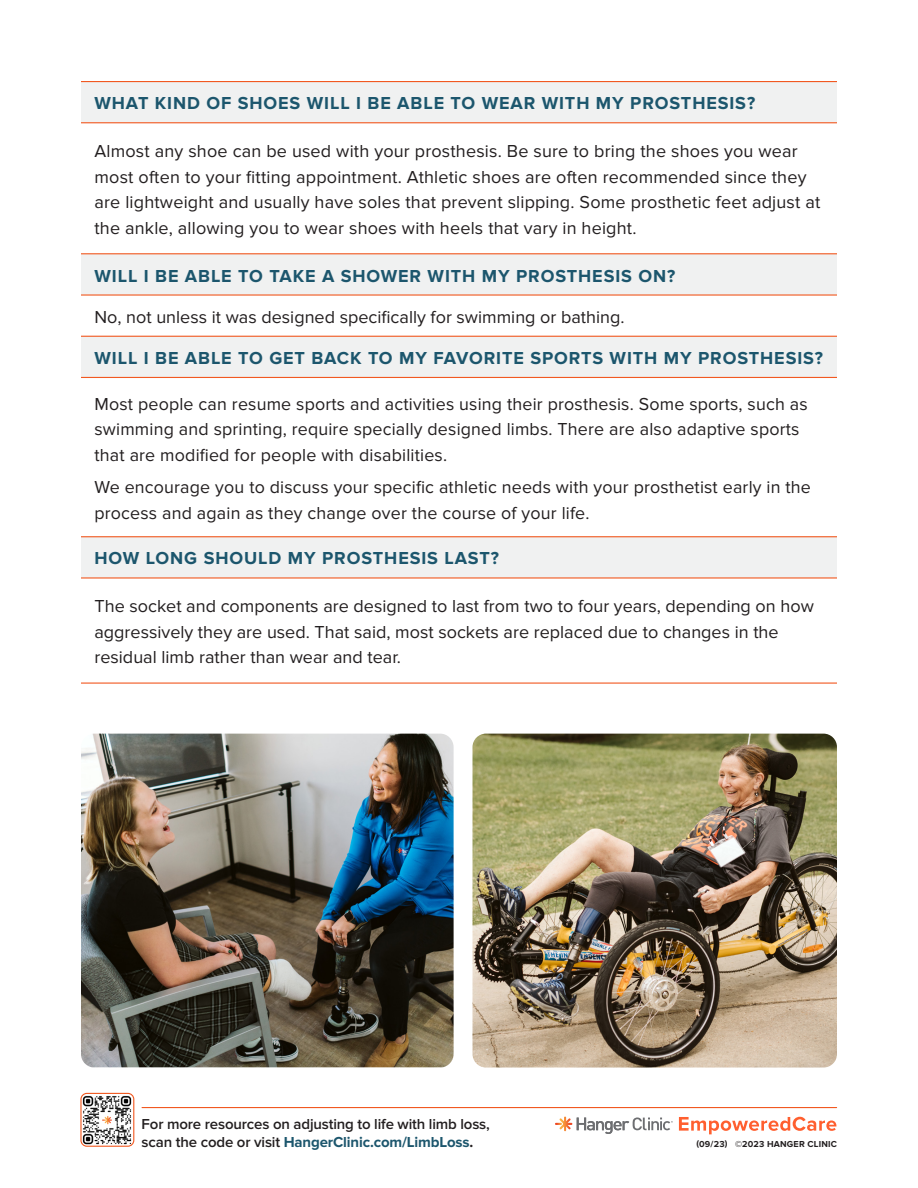
<style>
.page{position:relative;width:918px;height:1188px;background:#fff}
.page>*{position:absolute;margin:0;border:0;box-sizing:border-box;transform-origin:0 0}
.t1{font:18px/25.5px "Proxima Nova";letter-spacing:.01em;color:#231f20}
.t2{font:700 18px "Proxima Nova";letter-spacing:.05em;color:#1c566d}
.t3{font:600 15px/18px "Proxima Nova";letter-spacing:-.01em;color:#231f20}
.t4{font:700 9px "Proxima Nova";letter-spacing:.02em;color:#231f20}
.s1{font-weight:700;color:#1c566d}
.s2{font-weight:700}
</style>
<div class="page">
<hr style="left:142px;top:1107px;width:695px;height:1px;background:#f15921">
<img style="left:82px;top:1093px;width:52px;height:52px">
<div style="left:80px;top:1093px;width:54px;height:54px;border:1px solid #f15921;border-radius:6px"></div>
<svg style="left:555px;top:1117px;width:118px;height:17px"></svg>
<svg style="left:679px;top:1117px;width:157px;height:17px"></svg>
<img style="left:81px;top:734px;width:373px;height:333px">
<img style="left:472px;top:734px;width:365px;height:334px">
<svg style="left:81px;top:82px;width:756px;height:495px"></svg>
<hr style="left:81px;top:81px;width:756px;height:1px;background:#f15921">
<hr style="left:81px;top:122px;width:756px;height:1px;background:#f15921">
<hr style="left:81px;top:253px;width:756px;height:1px;background:#f15921">
<hr style="left:81px;top:294px;width:756px;height:2px;background:#f15921">
<hr style="left:81px;top:336px;width:756px;height:1px;background:#f15921">
<hr style="left:81px;top:377px;width:756px;height:1px;background:#f15921">
<hr style="left:81px;top:536px;width:756px;height:1px;background:#f15921">
<hr style="left:81px;top:577px;width:756px;height:2px;background:#f15921">
<hr style="left:81px;top:683px;width:756px;height:1px;background:#f15921">
<p class="t2" style="left:94px;top:93px;width:662px">WHAT KIND OF SHOES WILL I BE ABLE TO WEAR WITH MY PROSTHESIS?</p>
<p class="t1" style="left:94px;top:139px;width:727px">Almost any shoe can be used with your prosthesis. Be sure to bring the shoes you wear most often to your fitting appointment. Athletic shoes are often recommended since they are lightweight and usually have soles that prevent slipping. Some prosthetic feet adjust at the ankle, allowing you to wear shoes with heels that vary in height.</p>
<p class="t2" style="left:94px;top:265px;width:582px">WILL I BE ABLE TO TAKE A SHOWER WITH MY PROSTHESIS ON?</p>
<p class="t1" style="left:94px;top:304px;width:532px">No, not unless it was designed specifically for swimming or bathing.</p>
<p class="t2" style="left:94px;top:348px;width:730px">WILL I BE ABLE TO GET BACK TO MY FAVORITE SPORTS WITH MY PROSTHESIS?</p>
<p class="t1" style="left:94px;top:391px;width:715px">Most people can resume sports and activities using their prosthesis. Some sports, such as swimming and sprinting, require specially designed limbs. There are also adaptive sports that are modified for people with disabilities.</p>
<p class="t1" style="left:94px;top:475px;width:718px">We encourage you to discuss your specific athletic needs with your prosthetist early in the process and again as they change over the course of your life.</p>
<p class="t2" style="left:94px;top:548px;width:406px">HOW LONG SHOULD MY PROSTHESIS LAST?</p>
<p class="t1" style="left:94px;top:594px;width:721px">The socket and components are designed to last from two to four years, depending on how aggressively they are used. That said, most sockets are replaced due to changes in the residual limb rather than wear and tear.</p>
<p class="t3" style="left:142px;top:1115px;width:350px">For more resources on adjusting to life with limb loss, scan the code or visit <span class="s1">HangerClinic.com/LimbLoss</span><span class="s2">.</span></p>
<p class="t4" style="left:696px;top:1138px;width:142px">(09/23) ©2023 HANGER CLINIC</p>
</div>
